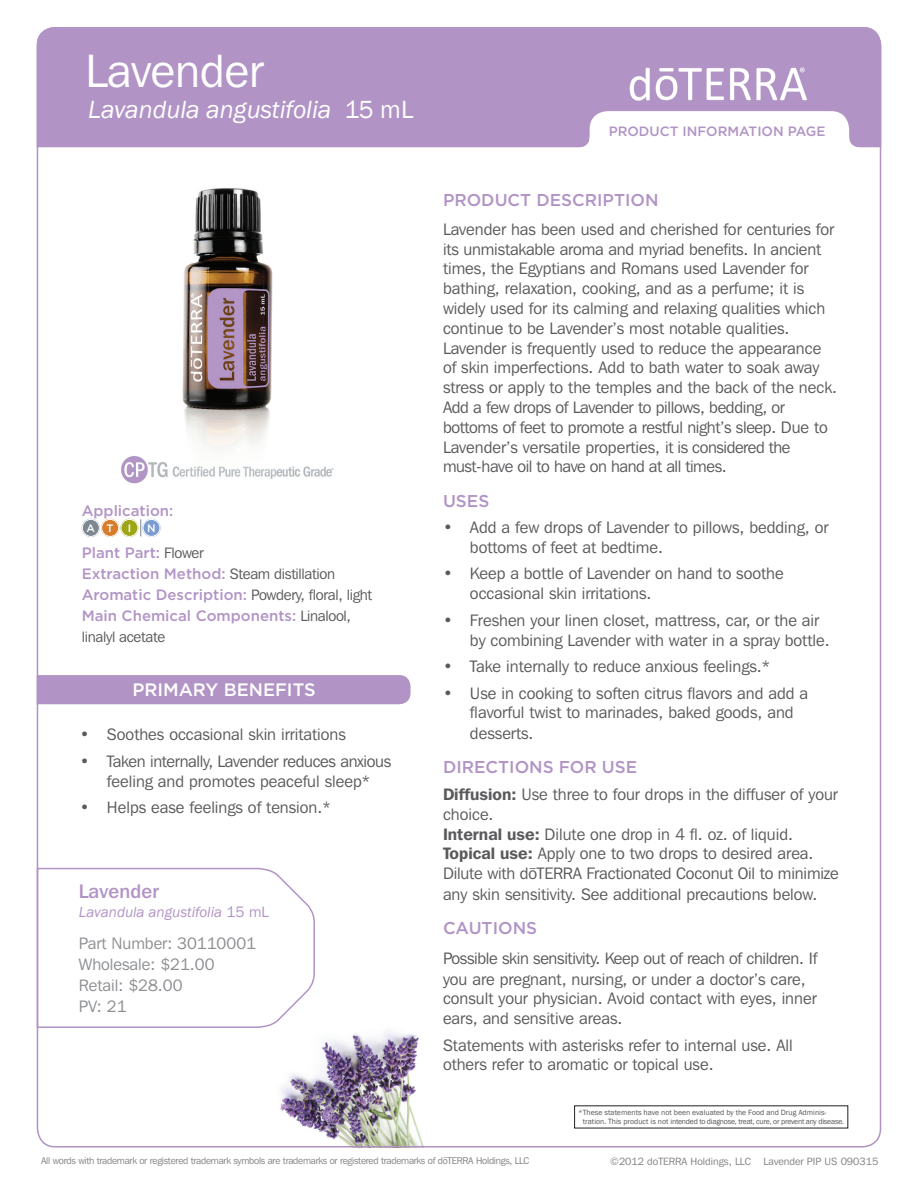
<style>
.page{position:relative;width:918px;height:1188px;background:#fff}
.page>*{position:absolute;margin:0;border:0;box-sizing:border-box;transform-origin:0 0}
.t1{font:46.5px "Franklin Gothic IT Cby BT";color:#fff}
.t2{font:italic 25.5px "Franklin Gothic";color:#fff}
.t3{font:500 19.5px "Franklin Gothic IT Cby BT";letter-spacing:.01em;color:#b194c5}
.t4{font:500 18px "Gotham";color:#fff}
.t5{font:500 17.1px "Gotham";color:#b194c5}
.t6{font:16.5px/19.8px "Franklin Gothic IT Cby BT";color:#5a5a5d}
.t7{font:16.5px/19.8px "Franklin Gothic IT Cby BT";letter-spacing:-.02em;color:#5a5a5d;text-align:center}
.t8{font:16.5px/21px "Franklin Gothic IT Cby BT";color:#8d8f92}
.t9{font:500 15px/21px "Gotham";color:#b194c5}
.t10{font:italic 15px "Franklin Gothic";color:#b194c5}
.t11{font:15px "Franklin Gothic IT Cby BT";letter-spacing:-.02em;color:#5a5a5d}
.t12{font:500 13.5px "Gotham";color:#b194c5}
.t13{font:500 10.8px "Gotham";color:#fff}
.t14{font:10.5px "Franklin Gothic IT Cby BT";color:#808285}
.t15{font:9.75px "Franklin Gothic IT Cby BT";letter-spacing:-.025em;color:#808285}
.t16{font:7.8px/8.6px "Franklin Gothic";color:#57585a}
.s1{font-style:normal}
.s2{font-family:"Franklin Gothic IT Cby BT";font-weight:400;color:#5a5a5d}
.s3{font-family:"Franklin Gothic IT Cby BT";font-style:normal}
.s4{font-weight:600}
.s5{font-family:"Franklin Gothic"}
</style>
<div class="page">
<img style="left:280px;top:1032px;width:144px;height:113px">
<div style="left:37px;top:27px;width:844px;height:120px;background:#b194c5"></div>
<img style="left:618px;top:64px;width:201px;height:41px">
<svg style="left:36px;top:674px;width:375px;height:31px;background:#b69ac8"></svg>
<svg style="left:580px;top:111px;width:279px;height:37px"></svg>
<svg style="left:36px;top:867px;width:279px;height:162px"></svg>
<svg style="left:140px;top:519px;width:1px;height:17px"></svg>
<div style="left:82px;top:519px;width:18px;height:18px;background:#7c8791;border-radius:50%"></div>
<div style="left:82px;top:519px;width:17px;height:18px;border:1px solid #fff;border-radius:50%"></div>
<div style="left:101px;top:519px;width:18px;height:18px;background:#d77c29;border-radius:50%"></div>
<div style="left:101px;top:519px;width:18px;height:18px;border:1px solid #fff;border-radius:50%"></div>
<svg style="left:120px;top:519px;width:19px;height:18px"></svg>
<div style="left:121px;top:519px;width:17px;height:18px;border:1px solid #fff;border-radius:50%"></div>
<svg style="left:142px;top:519px;width:19px;height:18px"></svg>
<div style="left:143px;top:519px;width:17px;height:18px;border:1px solid #fff;border-radius:50%"></div>
<img style="left:121px;top:456px;width:213px;height:28px">
<img style="left:180px;top:188px;width:96px;height:293px">
<h1 class="t1" style="left:85px;top:42px;width:180px">Lavender</h1>
<h2 class="t2" style="left:88px;top:94px;width:327px">Lavandula angustifolia <span class="s1">15 mL</span></h2>
<p class="t9" style="left:82px;top:500px;width:93px">Application:</p>
<p class="t13" style="left:87px;top:521px;width:29px">A T</p>
<p class="t13" style="left:128px;top:521px;width:5px">I</p>
<p class="t13" style="left:147px;top:521px;width:10px">N</p>
<p class="t9" style="left:82px;top:542px;width:292px">Plant Part: <span class="s2">Flower<br></span>Extraction Method: <span class="s2">Steam distillation </span>Aromatic Description: <span class="s2">Powdery, floral, light </span>Main Chemical Components: <span class="s2">Linalool,</span></p>
<p class="t11" style="left:82px;top:628px;width:85px">linalyl acetate</p>
<p class="t4" style="left:132px;top:678px;width:185px">PRIMARY BENEFITS</p>
<p class="t6" style="left:80px;top:724px;width:268px">• Soothes occasional skin irritations</p>
<p class="t7" style="left:80px;top:751px;width:313px">• Taken internally, Lavender reduces anxious feeling and promotes peaceful sleep*</p>
<p class="t6" style="left:80px;top:797px;width:252px">• Helps ease feelings of tension.*</p>
<p class="t3" style="left:79px;top:879px;width:82px">Lavender</p>
<p class="t10" style="left:79px;top:903px;width:191px">Lavandula angustifolia <span class="s3">15 mL</span></p>
<p class="t8" style="left:79px;top:932px;width:179px">Part Number: 30110001<br>Wholesale: $21.00<br>Retail: $28.00<br>PV: 21</p>
<p class="t12" style="left:609px;top:123px;width:218px">PRODUCT INFORMATION PAGE</p>
<p class="t5" style="left:443px;top:188px;width:217px">PRODUCT DESCRIPTION</p>
<p class="t6" style="left:443px;top:219px;width:396px">Lavender has been used and cherished for centuries for its unmistakable aroma and myriad benefits. In ancient times, the Egyptians and Romans used Lavender for bathing, relaxation, cooking, and as a perfume; it is widely used for its calming and relaxing qualities which continue to be Lavender’s most notable qualities.<br>Lavender is frequently used to reduce the appearance of skin imperfections. Add to bath water to soak away stress or apply to the temples and the back of the neck.<br>Add a few drops of Lavender to pillows, bedding, or bottoms of feet to promote a restful night’s sleep. Due to Lavender’s versatile properties, it is considered the must-have oil to have on hand at all times.</p>
<p class="t5" style="left:443px;top:489px;width:48px">USES</p>
<p class="t6" style="left:470px;top:517px;width:360px;text-indent:-27px">• Add a few drops of Lavender to pillows, bedding, or bottoms of feet at bedtime.</p>
<p class="t6" style="left:470px;top:564px;width:315px;text-indent:-27px">• Keep a bottle of Lavender on hand to soothe occasional skin irritations.</p>
<p class="t6" style="left:470px;top:610px;width:361px;text-indent:-27px">• Freshen your linen closet, mattress, car, or the air by combining Lavender with water in a spray bottle.</p>
<p class="t6" style="left:443px;top:656px;width:329px">• Take internally to reduce anxious feelings.*</p>
<p class="t6" style="left:470px;top:682px;width:340px;line-height:20.4px;text-indent:-27px">• Use in cooking to soften citrus flavors and add a flavorful twist to marinades, baked goods, and desserts.</p>
<p class="t5" style="left:443px;top:756px;width:196px">DIRECTIONS FOR USE</p>
<p class="t6" style="left:443px;top:784px;width:397px"><span class="s4">Diffusion:</span> Use three to four drops in the diffuser of your choice.<br><span class="s4">Internal use:</span> Dilute one drop in 4 fl. oz. of liquid.<br><span class="s4">Topical use:</span> Apply one to two drops to desired area.<br>Dilute with do–TERRA Fractionated Coconut Oil to minimize any skin sensitivity. See additional precautions below.</p>
<p class="t5" style="left:443px;top:917px;width:96px">CAUTIONS</p>
<p class="t6" style="left:443px;top:947px;width:376px;line-height:20.2px">Possible skin sensitivity. Keep out of reach of children. If you are pregnant, nursing, or under a doctor’s care, consult your physician. Avoid contact with eyes, inner ears, and sensitive areas.</p>
<p class="t6" style="left:443px;top:1035px;width:351px">Statements with asterisks refer to internal use. All others refer to aromatic or topical use.</p>
<p class="t16" style="left:583px;top:1108px;width:263px;text-indent:-5px">*These statements have not been evaluated by the Food and Drug Adminis&shy;tration. This product is not intended to diagnose, treat, cure, or prevent any disease.</p>
<p class="t15" style="left:41px;top:1155px;width:490px">All words with trademark or registered trademark symbols are trademarks or registered trademarks of d<span class="s5">ō</span>TERRA Holdings, LLC</p>
<p class="t14" style="left:610px;top:1154px;width:269px">©2012 doTERRA Holdings, LLC Lavender PIP US 090315</p>
</div>
